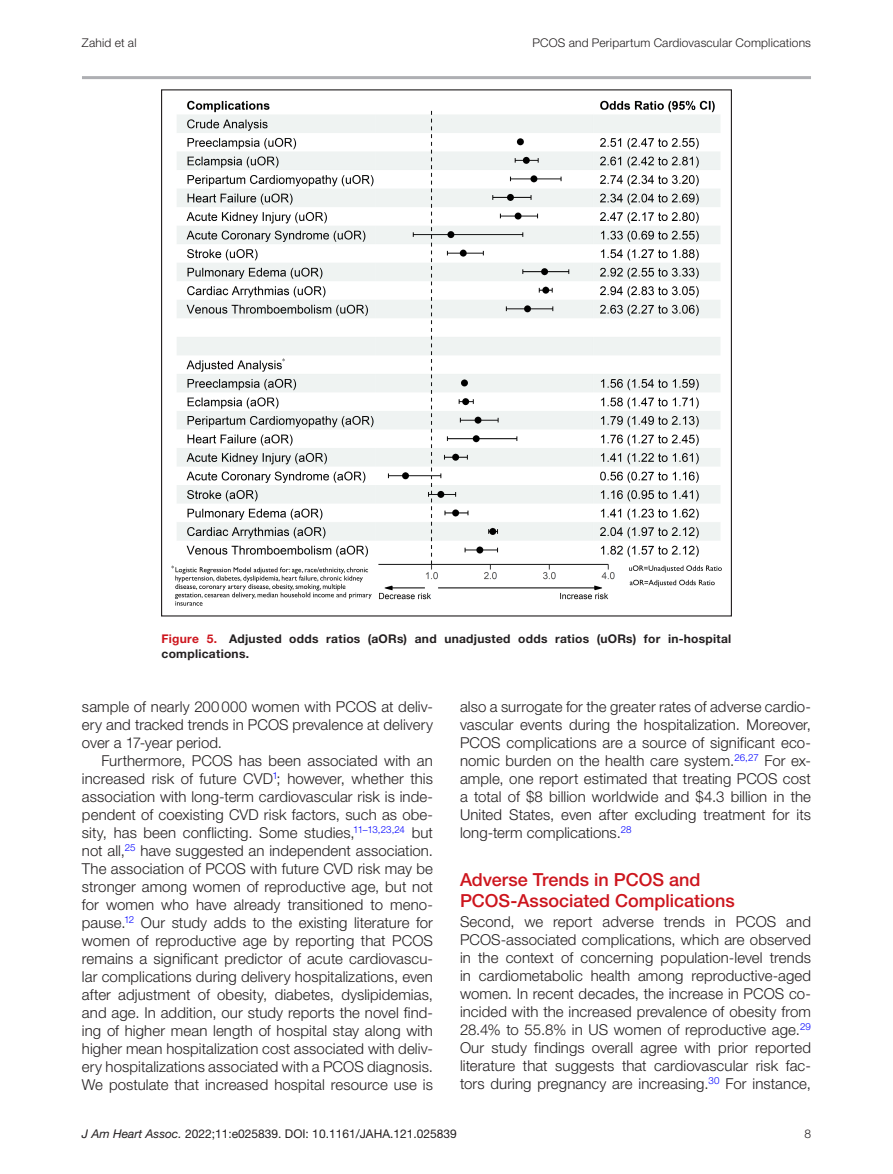
<style>
.page{position:relative;width:893px;height:1174px;background:#fff}
.page>*{position:absolute;margin:0;border:0;box-sizing:border-box;transform-origin:0 0}
.t1{font:500 18px/21px "Helvetica Neue LT Std";color:#cd151d}
.t2{font:300 15px/18px "Helvetica Neue LT Std";letter-spacing:.005em;color:#231f20;text-align:justify}
.t3{font:700 12px/15px "Helvetica Neue LT Std";letter-spacing:.02em;color:#231f20}
.t4{font:12px "Helvetica Neue LT Std";color:#231f20}
.t5{font:300 12px "Helvetica Neue LT Std";letter-spacing:.015em;color:#231f20}
.s1{color:#cd151d}
.s2{font-style:italic}
</style>
<div class="page">
<img style="left:171px;top:100px;width:551px;height:506px">
<hr style="left:82px;top:76px;width:729px;height:3px;background:#aeafb3">
<p class="t5" style="left:82px;top:35px;width:56px">Zahid et al</p>
<p class="t5" style="left:532px;top:35px;width:280px">PCOS and Peripartum Cardiovascular Complications</p>
<p class="t3" style="left:162px;top:630px;width:571px"><span class="s1">Figure 5.</span> Adjusted odds ratios (aORs) and unadjusted odds ratios (uORs) for in-hospital complications.</p>
<p class="t2" style="left:82px;top:697px;width:353px">sample of nearly 200000 women with PCOS at deliv&shy;ery and tracked trends in PCOS prevalence at delivery over a 17-year period.</p>
<p class="t2" style="left:82px;top:751px;width:353px;text-indent:20px">Furthermore, PCOS has been associated with an increased risk of future CVD<sup>1</sup>; however, whether this association with long-term cardiovascular risk is inde&shy;pendent of coexisting CVD risk factors, such as obe&shy;sity, has been conflicting. Some studies,<sup>11–13,23,24</sup> but not all,<sup>25</sup> have suggested an independent association.<br>The association of PCOS with future CVD risk may be stronger among women of reproductive age, but not for women who have already transitioned to meno&shy;pause.<sup>12</sup> Our study adds to the existing literature for women of reproductive age by reporting that PCOS remains a significant predictor of acute cardiovascu&shy;lar complications during delivery hospitalizations, even after adjustment of obesity, diabetes, dyslipidemias, and age. In addition, our study reports the novel find&shy;ing of higher mean length of hospital stay along with higher mean hospitalization cost associated with deliv&shy;ery hospitalizations associated with a PCOS diagnosis.<br>We postulate that increased hospital resource use is</p>
<p class="t2" style="left:460px;top:697px;width:352px">also a surrogate for the greater rates of adverse cardio&shy;vascular events during the hospitalization. Moreover, PCOS complications are a source of significant eco&shy;nomic burden on the health care system.<sup>26,27</sup> For ex&shy;ample, one report estimated that treating PCOS cost a total of $8 billion worldwide and $4.3 billion in the United States, even after excluding treatment for its long-term complications.<sup>28</sup></p>
<p class="t1" style="left:460px;top:868px;width:276px">Adverse Trends in PCOS and<br>PCOS-Associated Complications</p>
<p class="t2" style="left:460px;top:912px;width:352px">Second, we report adverse trends in PCOS and PCOS-associated complications, which are observed in the context of concerning population-level trends in cardiometabolic health among reproductive-aged women. In recent decades, the increase in PCOS co&shy;incided with the increased prevalence of obesity from 28.4% to 55.8% in US women of reproductive age.<sup>29<br></sup>Our study findings overall agree with prior reported literature that suggests that cardiovascular risk fac&shy;tors during pregnancy are increasing.<sup>30</sup> For instance,</p>
<p class="t4" style="left:82px;top:1126px;width:376px"><span class="s2">J Am Heart Assoc.</span> 2022;11:e025839. DOI: 10.1161/JAHA.121.025839</p>
<p class="t5" style="left:804px;top:1126px;width:8px">8</p>
</div>
